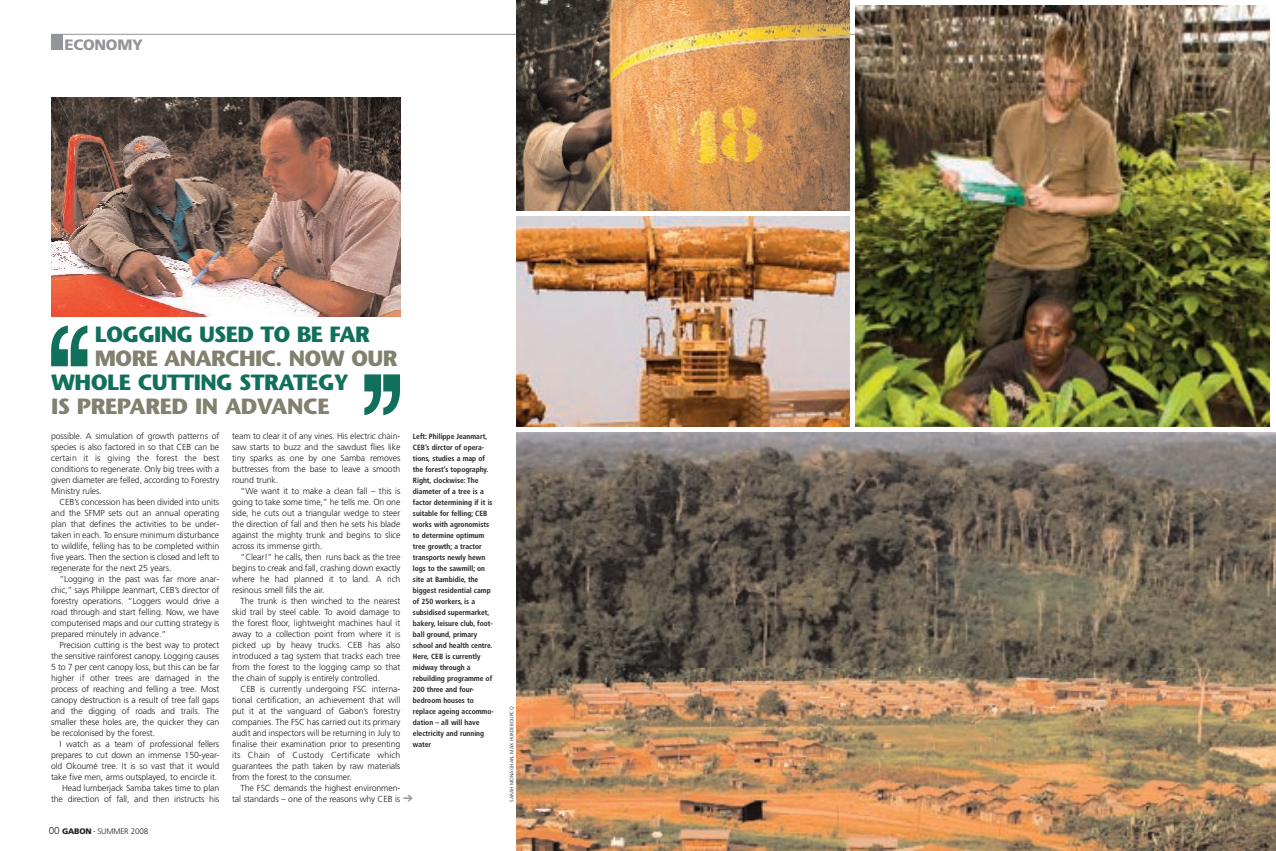
<style>
.page{position:relative;width:1276px;height:851px;background:#fff}
.page>*{position:absolute;margin:0;border:0;box-sizing:border-box;transform-origin:0 0}
.t1{font:160px "Helvetica";color:#11705c}
.t2{font:700 22px "Stone Sans";letter-spacing:-.025em;color:#11705c}
.t3{font:700 22px "Stone Sans";letter-spacing:-.03em;color:#82806e}
.t4{font:900 15px "Frutiger";letter-spacing:-.02em;color:#939598}
.t5{font:300 8.8px/11px "Frutiger";letter-spacing:-.01em;color:#231f20;text-align:justify}
.t6{font:300 8px "Frutiger";letter-spacing:-.015em;color:#231f20}
.t7{font:700 condensed 7.5px/11px "Frutiger";color:#231f20}
.t8{font:300 5px "Frutiger";color:#231f20}
.s1{font-size:10px}
.s2{font-weight:900}
</style>
<div class="page">
<img style="left:516px;top:432px;width:760px;height:418px">
<hr style="left:51px;top:34px;width:1174px;height:1px;background:#939598">
<div style="left:51px;top:34px;width:11px;height:16px;background:#939598"></div>
<img style="left:516px;top:0;width:334px;height:211px">
<img style="left:51px;top:97px;width:349px;height:219px">
<img style="left:517px;top:216px;width:333px;height:210px">
<img style="left:856px;top:6px;width:413px;height:420px">
<h3 class="t4" style="left:65px;top:35px;width:80px">ECONOMY</h3>
<h1 class="t1" style="left:41px;top:248px;width:57px">ʻʻ</h1>
<h2 class="t2" style="left:95px;top:321px;width:277px">LOGGING USED TO BE FAR</h2>
<h2 class="t3" style="left:95px;top:345px;width:304px">MORE ANARCHIC. NOW OUR</h2>
<h2 class="t2" style="left:51px;top:369px;width:299px">WHOLE CUTTING STRATEGY</h2>
<h2 class="t3" style="left:51px;top:393px;width:280px">IS PREPARED IN ADVANCE</h2>
<h1 class="t1" style="left:370px;top:296px;width:37px">ʼ</h1>
<p class="t5" style="left:51px;top:430px;width:170px">possible. A simulation of growth patterns of species is also factored in so that CEB can be certain it is giving the forest the best conditions to regenerate. Only big trees with a given diameter are felled, according to Forestry Ministry rules.</p>
<p class="t5" style="left:51px;top:496px;width:170px;text-indent:9px">CEB’s concession has been divided into units and the SFMP sets out an annual operating plan that defines the activities to be under&shy;taken in each. To ensure minimum disturbance to wildlife, felling has to be completed within five years. Then the section is closed and left to regenerate for the next 25 years.</p>
<p class="t5" style="left:51px;top:573px;width:170px;text-indent:9px">“Logging in the past was far more anar&shy;chic,” says Philippe Jeanmart, CEB’s director of forestry operations. “Loggers would drive a road through and start felling. Now, we have computerised maps and our cutting strategy is prepared minutely in advance.”</p>
<p class="t5" style="left:51px;top:639px;width:170px;text-indent:9px">Precision cutting is the best way to protect the sensitive rainforest canopy. Logging causes 5 to 7 per cent canopy loss, but this can be far higher if other trees are damaged in the process of reaching and felling a tree. Most canopy destruction is a result of tree fall gaps and the digging of roads and trails. The smaller these holes are, the quicker they can be recolonised by the forest.</p>
<p class="t5" style="left:51px;top:738px;width:170px;text-align:right">I watch as a team of professional fellers prepares to cut down an immense 150-year&shy;old Okoumé tree. It is so vast that it would take five men, arms outsplayed, to encircle it.<br>Head lumberjack Samba takes time to plan the direction of fall, and then instructs his</p>
<p class="t6" style="left:49px;top:826px;width:101px"><span class="s1">00</span> <span class="s2">GABON</span> <sup>.</sup> SUMMER 2008</p>
<p class="t5" style="left:232px;top:430px;width:170px">team to clear it of any vines. His electric chain&shy;saw starts to buzz and the sawdust flies like tiny sparks as one by one Samba removes buttresses from the base to leave a smooth round trunk.</p>
<p class="t5" style="left:232px;top:485px;width:170px;text-indent:9px">“We want it to make a clean fall – this is going to take some time,” he tells me. On one side, he cuts out a triangular wedge to steer the direction of fall and then he sets his blade against the mighty trunk and begins to slice across its immense girth.</p>
<p class="t5" style="left:232px;top:551px;width:170px;text-indent:9px">“Clear!” he calls, then runs back as the tree begins to creak and fall, crashing down exactly where he had planned it to land. A rich resinous smell fills the air.</p>
<p class="t5" style="left:232px;top:595px;width:170px;text-indent:9px">The trunk is then winched to the nearest skid trail by steel cable. To avoid damage to the forest floor, lightweight machines haul it away to a collection point from where it is picked up by heavy trucks. CEB has also introduced a tag system that tracks each tree from the forest to the logging camp so that the chain of supply is entirely controlled.</p>
<p class="t5" style="left:232px;top:683px;width:170px;text-indent:9px">CEB is currently undergoing FSC interna&shy;tional certification, an achievement that will put it at the vanguard of Gabon’s forestry companies. The FSC has carried out its primary audit and inspectors will be returning in July to finalise their examination prior to presenting its Chain of Custody Certificate which guarantees the path taken by raw materials from the forest to the consumer.</p>
<p class="t5" style="left:232px;top:782px;width:170px;text-align:right">The FSC demands the highest environmen&shy;tal standards – one of the reasons why CEB is</p>
<p class="t7" style="left:413px;top:430px;width:82px">Left: Philippe Jeanmart,<br>CEB’s dirctor of opera&shy;tions, studies a map of the forest’s topography.<br>Right, clockwise: The diameter of a tree is a factor determining if it is suitable for felling; CEB works with agronomists to determine optimum tree growth; a tractor transports newly hewn logs to the sawmill; on site at Bambidie, the biggest residential camp of 250 workers, is a subsidised supermarket, bakery, leisure club, foot&shy;ball ground, primary school and health centre.<br>Here, CEB is currently midway through a rebuilding programme of<br>200 three and four&shy;bedroom houses to replace ageing accommo&shy;dation – all will have electricity and running water</p>
<p class="t8" style="left:509px;top:801px;width:97px;rotate:-90deg">SARAH MONAGHAN, MAX HURDEBOURCQ</p>
</div>
